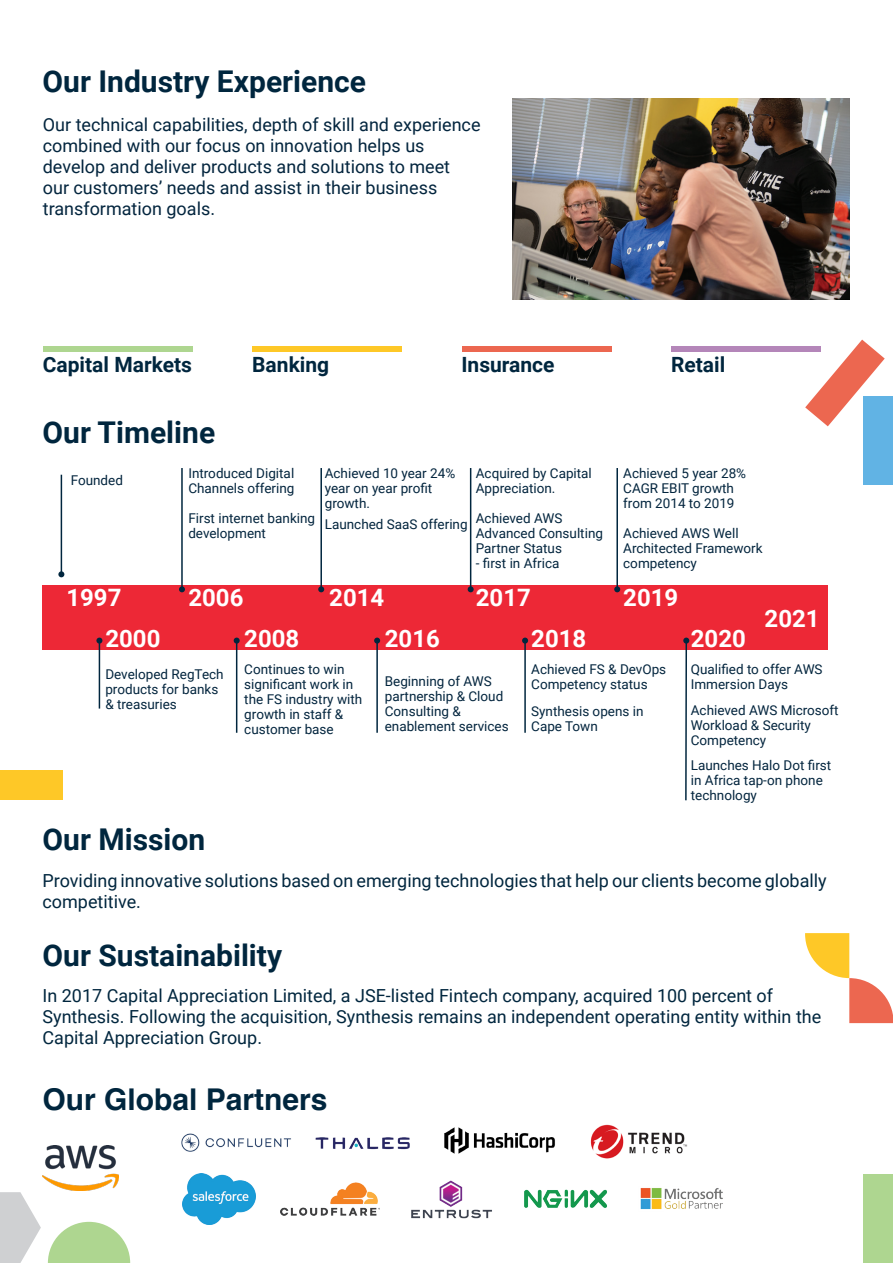
<style>
.page{position:relative;width:893px;height:1263px;background:#fff}
.page>*{position:absolute;margin:0;border:0;box-sizing:border-box;transform-origin:0 0}
.t1{font:700 30px "Roboto";color:#00263e}
.t2{font:700 30px "Helvetica";color:#00263e}
.t3{font:700 24px "Roboto";color:#fff}
.t4{font:700 21px "Roboto";color:#00263e}
.t5{font:18px/21px "Roboto";color:#00263e}
.t6{font:18px/21px "Roboto";color:#03253e}
.t7{font:13.5px/15px "Roboto";color:#03253e}
</style>
<div class="page">
<svg style="left:805px;top:340px;width:80px;height:86px"></svg>
<div style="left:863px;top:396px;width:29px;height:89px;background:#61b3e4"></div>
<svg style="left:805px;top:933px;width:88px;height:90px"></svg>
<div style="left:0;top:770px;width:63px;height:29px;background:#fec827"></div>
<svg style="left:48px;top:1222px;width:82px;height:41px"></svg>
<svg style="left:0;top:1192px;width:41px;height:71px"></svg>
<div style="left:43px;top:346px;width:150px;height:6px;background:#aed690"></div>
<div style="left:252px;top:346px;width:150px;height:6px;background:#fec827"></div>
<div style="left:462px;top:346px;width:149px;height:6px;background:#ec6750"></div>
<div style="left:671px;top:346px;width:150px;height:6px;background:#b486b9"></div>
<div style="left:43px;top:585px;width:785px;height:65px;background:#ed2836"></div>
<hr style="left:61px;top:475px;width:1px;height:99px;background:#00263e">
<svg style="left:58px;top:571px;width:6px;height:6px"></svg>
<hr style="left:99px;top:641px;width:1px;height:67px;background:#00263e">
<svg style="left:96px;top:638px;width:6px;height:6px"></svg>
<hr style="left:236px;top:641px;width:1px;height:92px;background:#00263e">
<svg style="left:234px;top:638px;width:6px;height:6px"></svg>
<hr style="left:376px;top:641px;width:2px;height:92px;background:#00263e">
<svg style="left:374px;top:638px;width:6px;height:6px"></svg>
<hr style="left:524px;top:641px;width:2px;height:92px;background:#00263e">
<svg style="left:522px;top:638px;width:6px;height:6px"></svg>
<hr style="left:685px;top:641px;width:2px;height:159px;background:#00263e">
<svg style="left:683px;top:638px;width:6px;height:6px"></svg>
<hr style="left:181px;top:468px;width:2px;height:121px;background:#00263e">
<svg style="left:179px;top:586px;width:6px;height:6px"></svg>
<hr style="left:320px;top:468px;width:2px;height:121px;background:#00263e">
<svg style="left:318px;top:586px;width:6px;height:6px"></svg>
<hr style="left:470px;top:468px;width:1px;height:121px;background:#00263e">
<svg style="left:468px;top:586px;width:6px;height:6px"></svg>
<hr style="left:616px;top:468px;width:2px;height:121px;background:#00263e">
<svg style="left:614px;top:586px;width:6px;height:6px"></svg>
<img style="left:512px;top:98px;width:337px;height:202px">
<div style="left:863px;top:1174px;width:30px;height:89px;background:#aed690"></div>
<img style="left:640px;top:1188px;width:83px;height:22px">
<img style="left:524px;top:1189px;width:83px;height:19px">
<img style="left:411px;top:1180px;width:81px;height:39px">
<img style="left:182px;top:1173px;width:73px;height:51px">
<img style="left:315px;top:1137px;width:95px;height:13px">
<img style="left:43px;top:1145px;width:75px;height:45px">
<img style="left:281px;top:1182px;width:99px;height:34px">
<img style="left:181px;top:1133px;width:110px;height:19px">
<img style="left:444px;top:1127px;width:111px;height:27px">
<img style="left:590px;top:1124px;width:98px;height:35px">
<p class="t1" style="left:43px;top:60px;width:325px">Our Industry Experience</p>
<p class="t6" style="left:43px;top:113px;width:439px">Our technical capabilities, depth of skill and experience combined with our focus on innovation helps us develop and deliver products and solutions to meet our customers’ needs and assist in their business transformation goals.</p>
<p class="t4" style="left:43px;top:350px;width:151px">Capital Markets</p>
<p class="t4" style="left:252px;top:350px;width:78px">Banking</p>
<p class="t4" style="left:461px;top:350px;width:95px">Insurance</p>
<p class="t4" style="left:671px;top:350px;width:56px">Retail</p>
<p class="t1" style="left:43px;top:411px;width:174px">Our Timeline</p>
<p class="t7" style="left:71px;top:472px;width:54px">Founded</p>
<p class="t7" style="left:188px;top:465px;width:108px">Introduced Digital<br>Channels offering</p>
<p class="t7" style="left:188px;top:510px;width:128px">First internet banking</p>
<p class="t7" style="left:188px;top:525px;width:79px">development</p>
<p class="t7" style="left:325px;top:465px;width:132px">Achieved 10 year 24%</p>
<p class="t7" style="left:325px;top:480px;width:109px">year on year profit</p>
<p class="t7" style="left:325px;top:495px;width:47px">growth.</p>
<p class="t7" style="left:325px;top:516px;width:144px">Launched SaaS offering</p>
<p class="t7" style="left:476px;top:465px;width:118px">Acquired by Capital</p>
<p class="t7" style="left:476px;top:480px;width:81px">Appreciation.</p>
<p class="t7" style="left:476px;top:510px;width:129px">Achieved AWS<br>Advanced Consulting<br>Partner Status</p>
<p class="t7" style="left:476px;top:555px;width:85px">- first in Africa</p>
<p class="t7" style="left:623px;top:465px;width:124px">Achieved 5 year 28%<br>CAGR EBIT growth from 2014 to 2019</p>
<p class="t7" style="left:623px;top:525px;width:141px">Achieved AWS Well<br>Architected Framework competency</p>
<p class="t3" style="left:66px;top:580px;width:57px">1997</p>
<p class="t3" style="left:188px;top:580px;width:57px">2006</p>
<p class="t3" style="left:476px;top:580px;width:57px">2017</p>
<p class="t3" style="left:244px;top:621px;width:57px">2008</p>
<p class="t3" style="left:385px;top:621px;width:57px">2016</p>
<p class="t3" style="left:531px;top:621px;width:57px">2018</p>
<p class="t3" style="left:691px;top:621px;width:57px">2020</p>
<p class="t3" style="left:329px;top:580px;width:57px">2014</p>
<p class="t3" style="left:623px;top:580px;width:57px">2019</p>
<p class="t3" style="left:105px;top:621px;width:57px">2000</p>
<p class="t3" style="left:765px;top:601px;width:57px">2021</p>
<p class="t7" style="left:105px;top:666px;width:120px">Developed RegTech products for banks</p>
<p class="t7" style="left:105px;top:696px;width:73px">&amp; treasuries</p>
<p class="t7" style="left:244px;top:662px;width:119px">Continues to win significant work in the FS industry with growth in staff &amp; customer base</p>
<p class="t7" style="left:385px;top:674px;width:109px">Beginning of AWS</p>
<p class="t7" style="left:385px;top:689px;width:120px">partnership &amp; Cloud</p>
<p class="t7" style="left:385px;top:704px;width:125px">Consulting &amp; enablement services</p>
<p class="t7" style="left:531px;top:662px;width:137px">Achieved FS &amp; DevOps<br>Competency status</p>
<p class="t7" style="left:531px;top:704px;width:114px">Synthesis opens in</p>
<p class="t7" style="left:531px;top:719px;width:68px">Cape Town</p>
<p class="t1" style="left:43px;top:819px;width:164px">Our Mission</p>
<p class="t7" style="left:691px;top:662px;width:133px">Qualified to offer AWS<br>Immersion Days</p>
<p class="t7" style="left:691px;top:702px;width:149px">Achieved AWS Microsoft<br>Workload &amp; Security<br>Competency</p>
<p class="t7" style="left:691px;top:758px;width:142px">Launches Halo Dot first in Africa tap-on phone technology</p>
<p class="t5" style="left:43px;top:870px;width:786px">Providing innovative solutions based on emerging technologies that help our clients become globally competitive.</p>
<p class="t1" style="left:43px;top:934px;width:241px">Our Sustainability</p>
<p class="t5" style="left:43px;top:984px;width:780px">In 2017 Capital Appreciation Limited, a JSE-listed Fintech company, acquired 100 percent of<br>Synthesis. Following the acquisition, Synthesis remains an independent operating entity within the<br>Capital Appreciation Group.</p>
<p class="t2" style="left:43px;top:1080px;width:287px">Our Global Partners</p>
</div>
